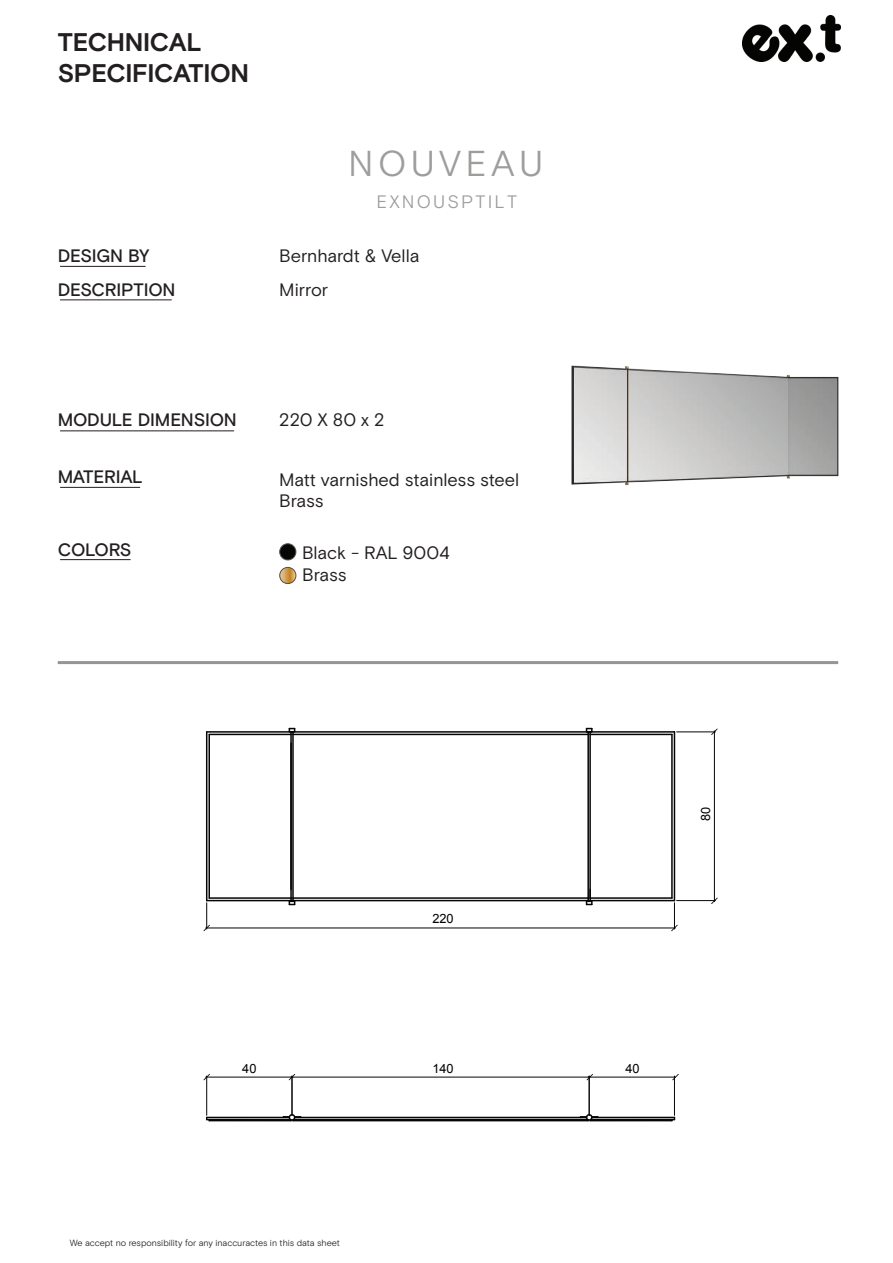
<style>
.page{position:relative;width:893px;height:1263px;background:#fff}
.page>*{position:absolute;margin:0;border:0;box-sizing:border-box;transform-origin:0 0}
.t1{font:36px "Basis Grotesque Pro Off White";letter-spacing:.12em;color:#9d9d9c}
.t2{font:700 25.5px/30.6px "Basis Grotesque Pro";letter-spacing:-.015em;color:#231f20}
.t3{font:18px/33.8px "Basis Grotesque Pro";letter-spacing:-.01em;color:#231f20}
.t4{font:500 18px/33.8px "Basis Grotesque Pro";letter-spacing:-.015em;color:#231f20}
.t5{font:18px "Basis Grotesque Pro Off White";letter-spacing:.12em;color:#9d9d9c}
.t6{font:12.75px "Arial";color:#000}
.t7{font:9px "Basis Grotesque Pro Off White";letter-spacing:-.01em;color:#231f20}
</style>
<div class="page">
<img style="left:743px;top:16px;width:97px;height:45px">
<hr style="left:60px;top:266px;width:86px;height:1px;background:#231f20">
<hr style="left:60px;top:299px;width:112px;height:1px;background:#231f20">
<hr style="left:60px;top:430px;width:174px;height:1px;background:#231f20">
<hr style="left:60px;top:487px;width:80px;height:1px;background:#231f20">
<hr style="left:60px;top:559px;width:71px;height:1px;background:#231f20">
<hr style="left:58px;top:661px;width:780px;height:3px;background:#939598">
<div style="left:280px;top:544px;width:16px;height:16px;background:#060705;border-radius:50%"></div>
<div style="left:279px;top:543px;width:17px;height:17px;border:1px solid #504f4f;border-radius:50%"></div>
<svg style="left:280px;top:567px;width:16px;height:17px"></svg>
<div style="left:279px;top:567px;width:17px;height:17px;border:1px solid #504f4f;border-radius:50%"></div>
<img style="left:571px;top:365px;width:268px;height:121px">
<hr style="left:206px;top:928px;width:469px;height:1px;background:#050504">
<svg style="left:203px;top:903px;width:7px;height:28px"></svg>
<svg style="left:203px;top:1074px;width:7px;height:6px"></svg>
<svg style="left:289px;top:1074px;width:6px;height:6px"></svg>
<svg style="left:586px;top:1074px;width:7px;height:6px"></svg>
<svg style="left:672px;top:1074px;width:7px;height:6px"></svg>
<svg style="left:671px;top:903px;width:7px;height:28px"></svg>
<svg style="left:711px;top:897px;width:7px;height:7px"></svg>
<svg style="left:711px;top:728px;width:7px;height:7px"></svg>
<hr style="left:674px;top:1076px;width:1px;height:39px;background:#050504">
<hr style="left:588px;top:1077px;width:87px;height:1px;background:#050504">
<hr style="left:589px;top:1076px;width:1px;height:39px;background:#050504">
<hr style="left:291px;top:1077px;width:299px;height:1px;background:#050504">
<hr style="left:206px;top:1076px;width:1px;height:39px;background:#050504">
<hr style="left:292px;top:1076px;width:1px;height:39px;background:#050504">
<hr style="left:206px;top:1077px;width:87px;height:1px;background:#050504">
<hr style="left:677px;top:900px;width:38px;height:1px;background:#050504">
<hr style="left:677px;top:732px;width:38px;height:1px;background:#050504">
<hr style="left:714px;top:731px;width:1px;height:171px;background:#050504">
<hr style="left:590px;top:734px;width:82px;height:1px;background:#050504">
<hr style="left:589px;top:734px;width:2px;height:164px;background:#050504">
<hr style="left:671px;top:734px;width:2px;height:164px;background:#050504">
<hr style="left:590px;top:897px;width:82px;height:2px;background:#050504">
<hr style="left:590px;top:900px;width:84px;height:1px;background:#050504">
<hr style="left:674px;top:732px;width:1px;height:168px;background:#050504">
<hr style="left:590px;top:731px;width:84px;height:2px;background:#050504">
<hr style="left:207px;top:900px;width:84px;height:1px;background:#050504">
<hr style="left:206px;top:732px;width:1px;height:168px;background:#050504">
<hr style="left:207px;top:731px;width:84px;height:2px;background:#050504">
<hr style="left:209px;top:734px;width:82px;height:1px;background:#050504">
<hr style="left:290px;top:734px;width:2px;height:164px;background:#050504">
<hr style="left:208px;top:734px;width:2px;height:164px;background:#050504">
<hr style="left:209px;top:897px;width:82px;height:2px;background:#050504">
<hr style="left:293px;top:897px;width:295px;height:2px;background:#050504">
<hr style="left:292px;top:734px;width:2px;height:164px;background:#050504">
<hr style="left:293px;top:734px;width:295px;height:1px;background:#050504">
<hr style="left:587px;top:734px;width:2px;height:164px;background:#050504">
<hr style="left:293px;top:900px;width:295px;height:1px;background:#050504">
<hr style="left:293px;top:731px;width:295px;height:2px;background:#050504">
<svg style="left:289px;top:728px;width:6px;height:6px"></svg>
<hr style="left:293px;top:1119px;width:295px;height:1px;background:#050504">
<hr style="left:295px;top:1117px;width:292px;height:1px;background:#050504">
<hr style="left:293px;top:1120px;width:295px;height:1px;background:#050504">
<div style="left:586px;top:1114px;width:7px;height:7px;border:2px solid #050504;border-radius:50%"></div>
<hr style="left:590px;top:1120px;width:82px;height:1px;background:#050504">
<svg style="left:580px;top:1116px;width:18px;height:5px"></svg>
<hr style="left:592px;top:1117px;width:82px;height:1px;background:#050504">
<hr style="left:591px;top:1119px;width:83px;height:1px;background:#050504">
<hr style="left:207px;top:1117px;width:82px;height:1px;background:#050504">
<hr style="left:207px;top:1119px;width:84px;height:1px;background:#050504">
<hr style="left:209px;top:1120px;width:82px;height:1px;background:#050504">
<svg style="left:283px;top:1116px;width:18px;height:3px"></svg>
<div style="left:289px;top:1114px;width:6px;height:7px;border:2px solid #050504;border-radius:50%"></div>
<svg style="left:586px;top:889px;width:7px;height:16px"></svg>
<svg style="left:586px;top:728px;width:7px;height:6px"></svg>
<svg style="left:289px;top:898px;width:6px;height:7px"></svg>
<h2 class="t2" style="left:58px;top:28px;width:193px">TECHNICAL<br>SPECIFICATION</h2>
<p class="t4" style="left:58px;top:239px;width:119px">DESIGN BY<br>DESCRIPTION</p>
<h1 class="t1" style="left:348px;top:142px;width:197px">NOUVEAU</h1>
<p class="t5" style="left:376px;top:191px;width:142px">EXNOUSPTILT</p>
<p class="t3" style="left:279px;top:239px;width:142px">Bernhardt &amp; Vella<br>Mirror</p>
<p class="t4" style="left:58px;top:404px;width:181px">MODULE DIMENSION</p>
<p class="t3" style="left:279px;top:404px;width:107px">220 X 80 x 2</p>
<p class="t4" style="left:58px;top:461px;width:87px">MATERIAL</p>
<p class="t3" style="left:279px;top:470px;width:242px;line-height:20.7px">Matt varnished stainless steel<br>Brass</p>
<p class="t4" style="left:58px;top:533px;width:75px">COLORS</p>
<p class="t3" style="left:302px;top:542px;width:149px;line-height:22px">Black - RAL 9004<br>Brass</p>
<p class="t6" style="left:432px;top:911px;width:23px">220</p>
<p class="t6" style="left:242px;top:1060px;width:16px">40</p>
<p class="t6" style="left:432px;top:1060px;width:23px">140</p>
<p class="t6" style="left:625px;top:1060px;width:16px">40</p>
<p class="t6" style="left:697px;top:821px;width:16px;rotate:-90deg">80</p>
<p class="t7" style="left:70px;top:1238px;width:272px">We accept no responsibility for any inaccuractes in this data sheet</p>
</div>
